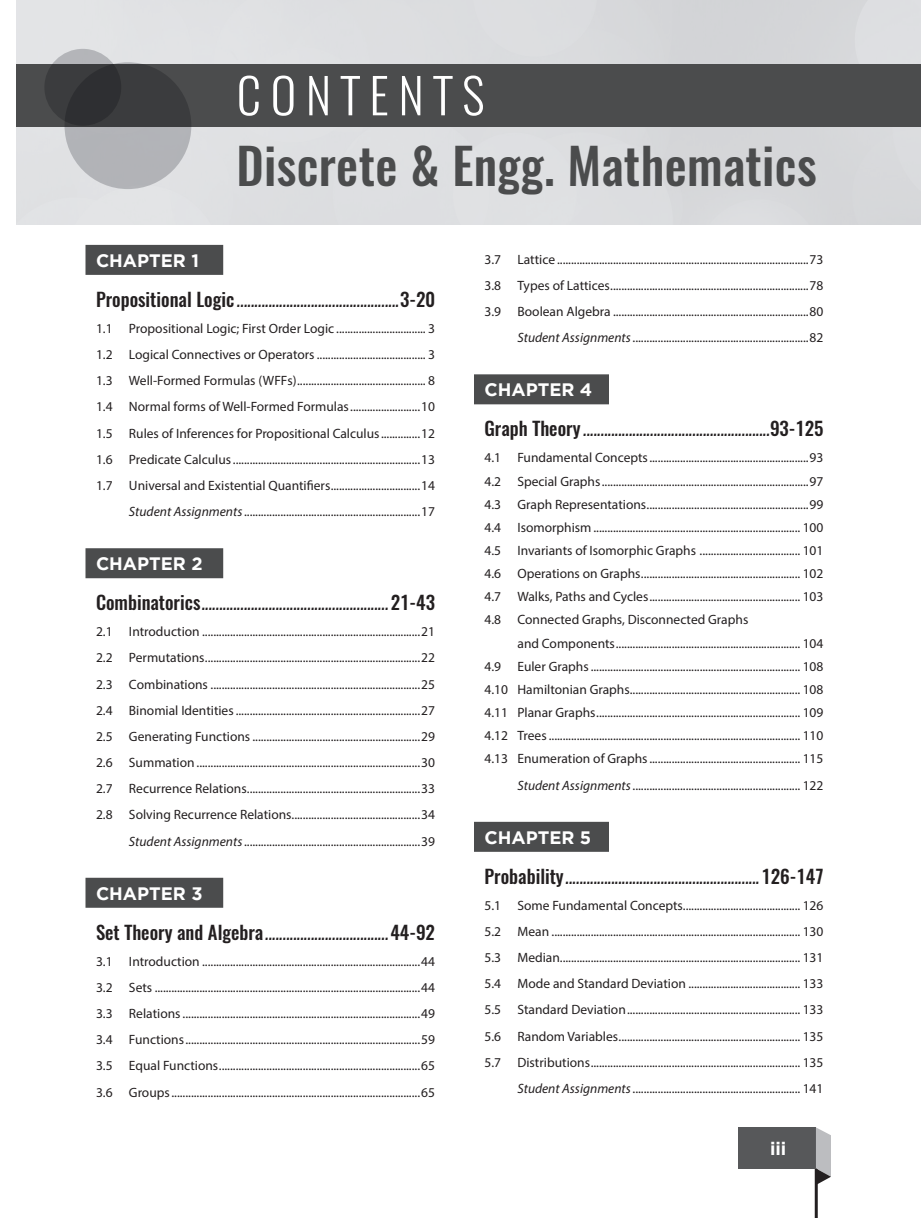
<style>
.page{position:relative;width:921px;height:1218px;background:#fff}
.page>*{position:absolute;margin:0;border:0;box-sizing:border-box;transform-origin:0 0}
.t1{font:500 49.5px "Oswald";letter-spacing:.005em;color:#4b4c4d}
.Content_2{font:italic 18.75px "Oswald";color:#231f20}
.Content_1__Chapter{font:700 18px "Gotham";color:#fff}
.Index_level_1{font:700 18px "Gotham";color:#fff}
.Content_3{font:13.5px "Myriad Pro";color:#231f20}
.s1{font-weight:500;font-style:normal}
.s2{font-style:italic}
</style>
<div class="page">
<hr style="left:815px;top:1136px;width:3px;height:82px;background:#231f20">
<div style="left:86px;top:245px;width:137px;height:30px;background:#4b4c4d"></div>
<div style="left:86px;top:548px;width:137px;height:30px;background:#4b4c4d"></div>
<div style="left:86px;top:878px;width:137px;height:30px;background:#4b4c4d"></div>
<div style="left:474px;top:374px;width:135px;height:30px;background:#4b4c4d"></div>
<div style="left:474px;top:822px;width:135px;height:30px;background:#4b4c4d"></div>
<div style="left:16px;top:64px;width:905px;height:63px;background:#4b4c4d"></div>
<svg style="left:239px;top:76px;width:244px;height:40px"></svg>
<svg style="left:44px;top:49px;width:77px;height:77px;fill:#3b3c3e"></svg>
<svg style="left:65px;top:62px;width:126px;height:127px"></svg>
<div style="left:738px;top:1127px;width:78px;height:41px;background:#57585a"></div>
<svg style="left:816px;top:1127px;width:15px;height:58px"></svg>
<p class="t1" style="left:236px;top:132px;width:582px">Discrete &amp; Engg. Mathematics</p>
<p class="Content_1__Chapter" style="left:96px;top:250px;width:104px">CHAPTER 1</p>
<p class="Content_2" style="left:96px;top:286px;width:341px"><span class="s1">Propositional Logic</span> ..............................................<span class="s1">3-20</span></p>
<p class="Content_3" style="left:96px;top:320px;width:341px">1.1 Propositional Logic; First Order Logic ................................ 3</p>
<p class="Content_3" style="left:96px;top:346px;width:341px">1.2 Logical Connectives or Operators ....................................... 3</p>
<p class="Content_3" style="left:96px;top:372px;width:341px">1.3 Well-Formed Formulas (WFFs).............................................. 8</p>
<p class="Content_3" style="left:96px;top:399px;width:341px">1.4 Normal forms of Well-Formed Formulas.........................10</p>
<p class="Content_3" style="left:96px;top:425px;width:341px">1.5 Rules of Inferences for Propositional Calculus..............12</p>
<p class="Content_3" style="left:96px;top:451px;width:341px">1.6 Predicate Calculus...................................................................13</p>
<p class="Content_3" style="left:96px;top:477px;width:341px">1.7 Universal and Existential Quantifiers................................14</p>
<p class="Content_3" style="left:129px;top:503px;width:308px"><span class="s2">Student Assignments</span>...............................................................17</p>
<p class="Content_1__Chapter" style="left:96px;top:553px;width:108px">CHAPTER 2</p>
<p class="Content_2" style="left:96px;top:590px;width:340px"><span class="s1">Combinatorics</span>.....................................................<span class="s1">21-43</span></p>
<p class="Content_3" style="left:96px;top:623px;width:341px">2.1 Introduction ..............................................................................21</p>
<p class="Content_3" style="left:96px;top:650px;width:341px">2.2 Permutations.............................................................................22</p>
<p class="Content_3" style="left:96px;top:676px;width:341px">2.3 Combinations ...........................................................................25</p>
<p class="Content_3" style="left:96px;top:702px;width:341px">2.4 Binomial Identities..................................................................27</p>
<p class="Content_3" style="left:96px;top:728px;width:341px">2.5 Generating Functions ............................................................29</p>
<p class="Content_3" style="left:96px;top:754px;width:341px">2.6 Summation ................................................................................30</p>
<p class="Content_3" style="left:96px;top:780px;width:341px">2.7 Recurrence Relations..............................................................33</p>
<p class="Content_3" style="left:96px;top:807px;width:341px">2.8 Solving Recurrence Relations..............................................34</p>
<p class="Content_3" style="left:129px;top:833px;width:308px"><span class="s2">Student Assignments</span>...............................................................39</p>
<p class="Content_1__Chapter" style="left:96px;top:883px;width:108px">CHAPTER 3</p>
<p class="Content_2" style="left:96px;top:919px;width:341px"><span class="s1">Set Theory and Algebra</span>...................................<span class="s1">44-92</span></p>
<p class="Content_3" style="left:96px;top:953px;width:341px">3.1 Introduction ..............................................................................44</p>
<p class="Content_3" style="left:96px;top:979px;width:341px">3.2 Sets ...............................................................................................44</p>
<p class="Content_3" style="left:96px;top:1005px;width:341px">3.3 Relations.....................................................................................49</p>
<p class="Content_3" style="left:96px;top:1031px;width:341px">3.4 Functions....................................................................................59</p>
<p class="Content_3" style="left:96px;top:1058px;width:341px">3.5 Equal Functions........................................................................65</p>
<p class="Content_3" style="left:96px;top:1084px;width:341px">3.6 Groups.........................................................................................65</p>
<p class="Content_3" style="left:484px;top:251px;width:341px">3.7 Lattice ..........................................................................................73</p>
<p class="Content_3" style="left:484px;top:277px;width:341px">3.8 Types of Lattices.......................................................................78</p>
<p class="Content_3" style="left:484px;top:303px;width:341px">3.9 Boolean Algebra ......................................................................80</p>
<p class="Content_3" style="left:517px;top:329px;width:308px"><span class="s2">Student Assignments</span>...............................................................82</p>
<p class="Content_1__Chapter" style="left:484px;top:379px;width:109px">CHAPTER 4</p>
<p class="Content_2" style="left:484px;top:416px;width:340px"><span class="s1">Graph Theory</span> .....................................................<span class="s1">93-125</span></p>
<p class="Content_3" style="left:484px;top:449px;width:341px">4.1 Fundamental Concepts.........................................................93</p>
<p class="Content_3" style="left:484px;top:473px;width:341px">4.2 Special Graphs..........................................................................97</p>
<p class="Content_3" style="left:484px;top:496px;width:341px">4.3 Graph Representations..........................................................99</p>
<p class="Content_3" style="left:484px;top:519px;width:341px">4.4 Isomorphism .......................................................................... 100</p>
<p class="Content_3" style="left:484px;top:542px;width:341px">4.5 Invariants of Isomorphic Graphs .................................... 101</p>
<p class="Content_3" style="left:484px;top:565px;width:341px">4.6 Operations on Graphs......................................................... 102</p>
<p class="Content_3" style="left:484px;top:588px;width:341px">4.7 Walks, Paths and Cycles...................................................... 103</p>
<p class="Content_3" style="left:484px;top:612px;width:265px">4.8 Connected Graphs, Disconnected Graphs</p>
<p class="Content_3" style="left:517px;top:635px;width:308px">and Components.................................................................. 104</p>
<p class="Content_3" style="left:484px;top:658px;width:341px">4.9 Euler Graphs........................................................................... 108</p>
<p class="Content_3" style="left:484px;top:681px;width:341px">4.10 Hamiltonian Graphs............................................................. 108</p>
<p class="Content_3" style="left:484px;top:704px;width:341px">4.11 Planar Graphs......................................................................... 109</p>
<p class="Content_3" style="left:484px;top:727px;width:341px">4.12 Trees.......................................................................................... 110</p>
<p class="Content_3" style="left:484px;top:751px;width:341px">4.13 Enumeration of Graphs...................................................... 115</p>
<p class="Content_3" style="left:517px;top:777px;width:308px"><span class="s2">Student Assignments</span>............................................................ 122</p>
<p class="Content_1__Chapter" style="left:484px;top:827px;width:108px">CHAPTER 5</p>
<p class="Content_2" style="left:484px;top:863px;width:340px"><span class="s1">Probability</span>.......................................................<span class="s1">126-147</span></p>
<p class="Content_3" style="left:484px;top:897px;width:341px">5.1 Some Fundamental Concepts.......................................... 126</p>
<p class="Content_3" style="left:484px;top:923px;width:341px">5.2 Mean ......................................................................................... 130</p>
<p class="Content_3" style="left:484px;top:949px;width:341px">5.3 Median...................................................................................... 131</p>
<p class="Content_3" style="left:484px;top:975px;width:341px">5.4 Mode and Standard Deviation ........................................ 133</p>
<p class="Content_3" style="left:484px;top:1002px;width:341px">5.5 Standard Deviation.............................................................. 133</p>
<p class="Content_3" style="left:484px;top:1028px;width:341px">5.6 Random Variables................................................................. 135</p>
<p class="Content_3" style="left:484px;top:1054px;width:341px">5.7 Distributions........................................................................... 135</p>
<p class="Content_3" style="left:517px;top:1080px;width:308px"><span class="s2">Student Assignments</span>............................................................ 141</p>
<p class="Index_level_1" style="left:770px;top:1138px;width:18px">iii</p>
</div>
